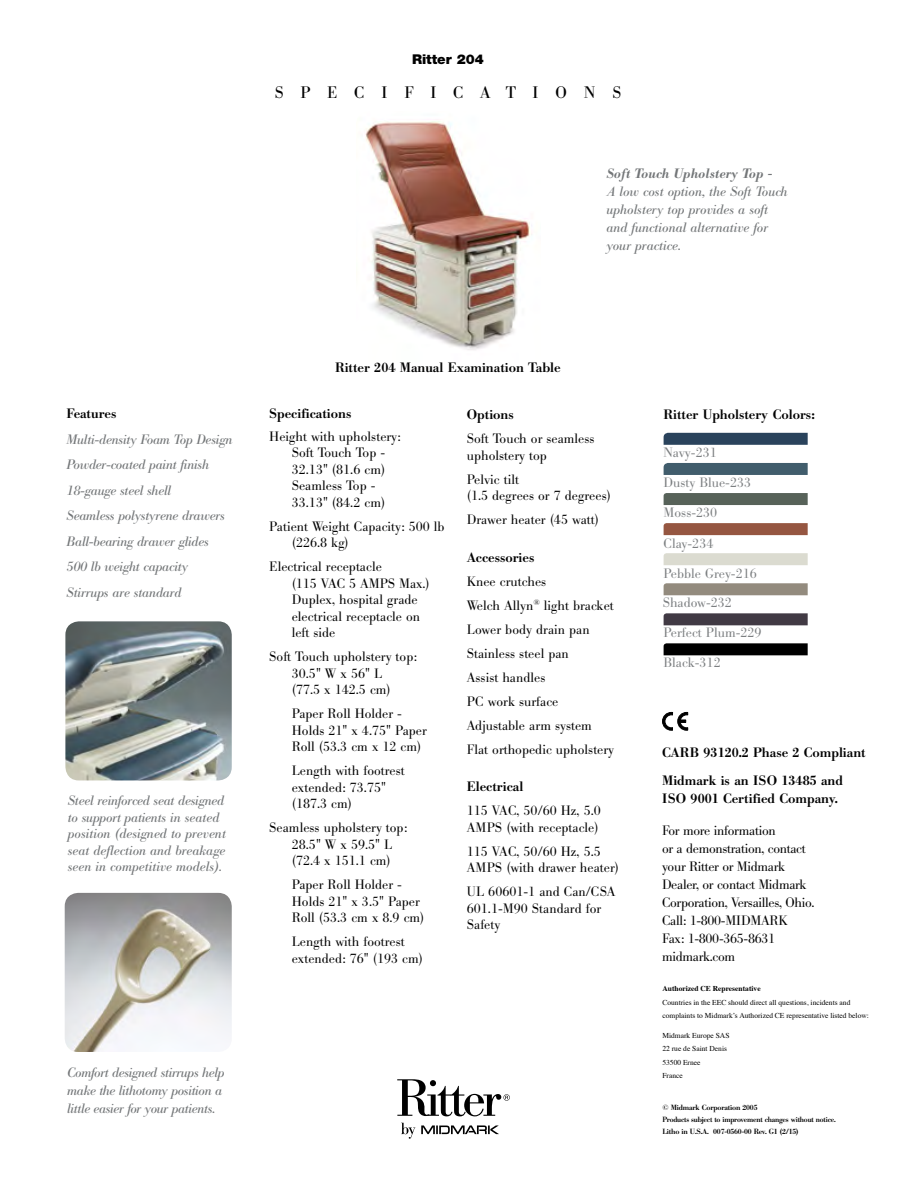
<style>
.page{position:relative;width:912px;height:1188px;background:#fff}
.page>*{position:absolute;margin:0;border:0;box-sizing:border-box;transform-origin:0 0}
.t1{font:16.5px "Bodoni BE";letter-spacing:1.035em;color:#000}
.t2{font:300 13.5px/16.5px "Bodoni BE";color:#000}
.t3{font:italic 13.5px/25.5px "Bodoni BE";letter-spacing:-.015em;color:#737678}
.t4{font:300 13.5px/18px "Bodoni BE";letter-spacing:-.025em;color:#000}
.t5{font:500 13.5px/28.5px "Bodoni BE";color:#000}
.t6{font:300 13.5px/29.4px "Bodoni BE";color:#7c7f81}
.t7{font:900 13.5px "Helvetica Neue LT Std";color:#000}
.t8{font:7.5px/13.5px "Times";color:#000}
.t9{font:500 7.5px/12px "Bodoni BE";letter-spacing:-.025em;color:#000}
.s1{font-weight:500}
.s2{font-weight:500;font-style:normal;color:#000}
.s3{font-weight:700}
</style>
<div class="page">
<img style="left:65px;top:621px;width:167px;height:159px">
<svg style="left:421px;top:1125px;width:78px;height:9px"></svg>
<svg style="left:401px;top:1123px;width:14px;height:16px"></svg>
<svg style="left:397px;top:1079px;width:112px;height:37px"></svg>
<img style="left:65px;top:893px;width:167px;height:159px">
<img style="left:365px;top:121px;width:167px;height:229px">
<svg style="left:663px;top:433px;width:144px;height:12px;background:#2e475f"></svg>
<div style="left:663px;top:463px;width:144px;height:12px;background:#415d6c"></div>
<div style="left:663px;top:493px;width:144px;height:12px;background:#576259"></div>
<svg style="left:663px;top:523px;width:144px;height:12px;background:#965843"></svg>
<svg style="left:663px;top:553px;width:144px;height:12px;background:#dbdbd0"></svg>
<svg style="left:663px;top:583px;width:144px;height:12px;background:#968e81"></svg>
<svg style="left:663px;top:613px;width:144px;height:12px;background:#47404a"></svg>
<svg style="left:663px;top:643px;width:144px;height:12px;background:#080808"></svg>
<svg style="left:662px;top:712px;width:25px;height:19px"></svg>
<p class="t7" style="left:412px;top:52px;width:73px">Ritter 204</p>
<p class="t1" style="left:275px;top:83px;width:346px">SPECIFICATIONS</p>
<p class="t3" style="left:606px;top:164px;width:183px;line-height:18px"><span class="s1">Soft Touch Upholstery Top -<br></span>A low cost option, the Soft Touch upholstery top provides a soft and functional alternative for your practice.</p>
<p class="t3" style="left:67px;top:401px;width:167px"><span class="s2">Features<br></span>Multi-density Foam Top Design<br>Powder-coated paint finish<br>18-gauge steel shell<br>Seamless polystyrene drawers<br>Ball-bearing drawer glides<br>500 lb weight capacity<br>Stirrups are standard</p>
<p class="t3" style="left:68px;top:793px;width:159px;line-height:16.5px">Steel reinforced seat designed to support patients in seated position (designed to prevent seat deflection and breakage seen in competitive models).</p>
<p class="t5" style="left:335px;top:353px;width:227px">Ritter 204 Manual Examination Table</p>
<p class="t2" style="left:269px;top:403px;width:133px;line-height:22.5px"><span class="s1">Specifications<br></span>Height with upholstery:</p>
<p class="t2" style="left:292px;top:445px;width:95px">Soft Touch Top -<br>32.13" (81.6 cm)<br>Seamless Top -<br>33.13" (84.2 cm)</p>
<p class="t2" style="left:292px;top:518px;width:154px;text-indent:-23px">Patient Weight Capacity: 500 lb (226.8 kg)</p>
<p class="t2" style="left:292px;top:559px;width:139px;text-indent:-23px">Electrical receptacle<br>(115 VAC 5 AMPS Max.)<br>Duplex, hospital grade electrical receptacle on left side</p>
<p class="t2" style="left:292px;top:649px;width:127px;text-indent:-23px">Soft Touch upholstery top:<br>30.5" W x 56" L<br>(77.5 x 142.5 cm)</p>
<p class="t2" style="left:292px;top:706px;width:137px">Paper Roll Holder -<br>Holds 21" x 4.75" Paper<br>Roll (53.3 cm x 12 cm)</p>
<p class="t2" style="left:292px;top:763px;width:114px">Length with footrest extended: 73.75" (187.3 cm)</p>
<p class="t2" style="left:269px;top:820px;width:139px;text-align:center">Seamless upholstery top:<br>28.5" W x 59.5" L<br>(72.4 x 151.1 cm)</p>
<p class="t2" style="left:292px;top:877px;width:134px">Paper Roll Holder -<br>Holds 21" x 3.5" Paper<br>Roll (53.3 cm x 8.9 cm)</p>
<p class="t2" style="left:292px;top:934px;width:133px">Length with footrest extended: 76" (193 cm)</p>
<p class="t2" style="left:467px;top:403px;width:129px;line-height:24px"><span class="s1">Options<br></span>Soft Touch or seamless</p>
<p class="t2" style="left:467px;top:444px;width:81px;line-height:24px">upholstery top<br>Pelvic tilt</p>
<p class="t2" style="left:467px;top:484px;width:146px;line-height:24px">(1.5 degrees or 7 degrees)<br>Drawer heater (45 watt)</p>
<p class="t2" style="left:467px;top:546px;width:149px;line-height:24px"><span class="s1">Accessories<br></span>Knee crutches<br>Welch Allyn<sup>®</sup> light bracket<br>Lower body drain pan<br>Stainless steel pan<br>Assist handles<br>PC work surface<br>Adjustable arm system<br>Flat orthopedic upholstery</p>
<p class="t2" style="left:467px;top:775px;width:135px;line-height:24px"><span class="s1">Electrical<br></span>115 VAC, 50/60 Hz, 5.0</p>
<p class="t2" style="left:467px;top:816px;width:135px;line-height:24px">AMPS (with receptacle)<br>115 VAC, 50/60 Hz, 5.5</p>
<p class="t2" style="left:467px;top:856px;width:154px;line-height:24px">AMPS (with drawer heater)<br>UL 60601-1 and Can/CSA</p>
<p class="t2" style="left:467px;top:900px;width:136px">601.1-M90 Standard for<br>Safety</p>
<p class="t3" style="left:67px;top:1064px;width:159px;line-height:18px">Comfort designed stirrups help make the lithotomy position a little easier for your patients.</p>
<p class="t5" style="left:663px;top:400px;width:153px">Ritter Upholstery Colors:</p>
<p class="t6" style="left:663px;top:438px;width:55px">Navy-231</p>
<p class="t6" style="left:663px;top:468px;width:89px">Dusty Blue-233</p>
<p class="t6" style="left:663px;top:499px;width:55px">Moss-230</p>
<p class="t6" style="left:663px;top:529px;width:51px">Clay-234</p>
<p class="t6" style="left:662px;top:559px;width:96px">Pebble Grey-216<br>Shadow-232</p>
<p class="t6" style="left:663px;top:619px;width:99px">Perfect Plum-229</p>
<p class="t6" style="left:663px;top:649px;width:59px">Black-312</p>
<p class="t5" style="left:662px;top:738px;width:205px">CARB 93120.2 Phase 2 Compliant<br>Midmark is an ISO 13485 and</p>
<p class="t5" style="left:662px;top:785px;width:177px">ISO 9001 Certified Company.</p>
<p class="t4" style="left:662px;top:821px;width:154px">For more information<br>or a demonstration, contact your Ritter or Midmark<br>Dealer, or contact Midmark<br>Corporation, Versailles, Ohio.<br>Call: 1-800-MIDMARK<br>Fax: 1-800-365-8631 midmark.com</p>
<p class="t8" style="left:662px;top:982px;width:208px"><span class="s3">Authorized CE Representative<br></span>Countries in the EEC should direct all questions, incidents and complaints to Midmark’s Authorized CE representative listed below:</p>
<p class="t8" style="left:662px;top:1028px;width:69px">Midmark Europe SAS<br>22 rue de Saint Denis<br>53500 Ernee<br>France</p>
<p class="t9" style="left:662px;top:1102px;width:175px">© Midmark Corporation 2005<br>Products subject to improvement changes without notice.<br>Litho in U.S.A. 007-0560-00 Rev. G1 (2/15)</p>
</div>
